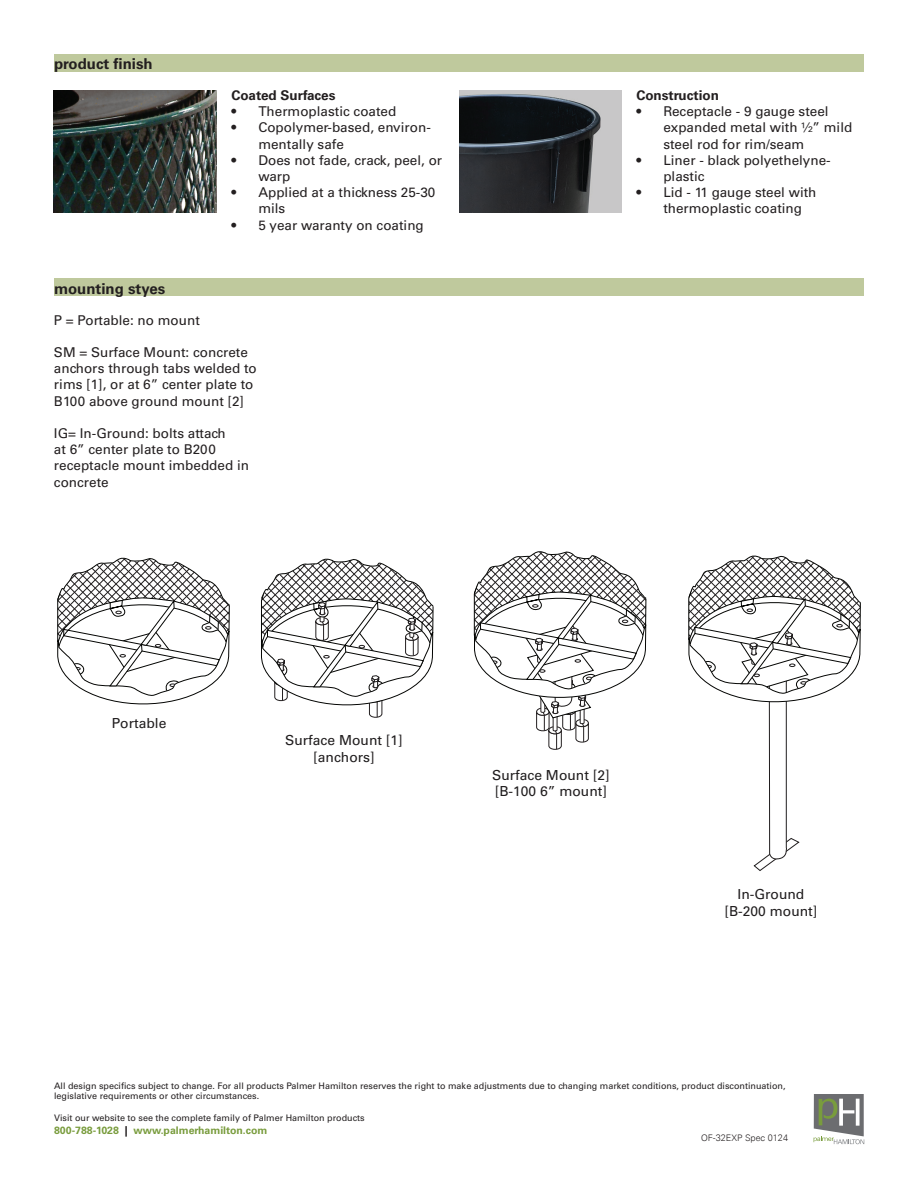
<style>
.page{position:relative;width:918px;height:1188px;background:#fff}
.page>*{position:absolute;margin:0;border:0;box-sizing:border-box;transform-origin:0 0}
.t1{font:700 15px "Univers LT Std";color:#231f20}
.t2{font:13.8px/16.6px "Univers LT Std";color:#201d1e;text-align:center}
.t3{font:13.5px/16.2px "Univers LT Std";color:#231f20}
.t4{font:700 13.5px "Univers LT Std";color:#231f20}
.t5{font:700 10.5px "Univers LT Std";color:#799c3d}
.t6{font:9px/10.8px "Univers LT Std";color:#231f20}
.t7{font:300 9px "Univers Next Pro";color:#231f20}
.s1{font-weight:900;color:#231f20}
</style>
<div class="page">
<svg style="left:814px;top:1094px;width:50px;height:50px"></svg>
<div style="left:54px;top:54px;width:810px;height:18px;background:#bfc99d"></div>
<div style="left:54px;top:278px;width:810px;height:18px;background:#bfc99d"></div>
<img style="left:54px;top:90px;width:162px;height:122px">
<img style="left:459px;top:90px;width:162px;height:122px">
<svg style="left:261px;top:558px;width:173px;height:160px"></svg>
<svg style="left:57px;top:557px;width:173px;height:148px"></svg>
<svg style="left:473px;top:551px;width:174px;height:199px"></svg>
<svg style="left:688px;top:555px;width:173px;height:316px"></svg>
<p class="t1" style="left:54px;top:55px;width:100px">product finish</p>
<p class="t1" style="left:54px;top:280px;width:113px">mounting styes</p>
<p class="t4" style="left:231px;top:87px;width:106px">Coated Surfaces</p>
<p class="t3" style="left:231px;top:103px;width:167px">• Thermoplastic coated</p>
<p class="t3" style="left:258px;top:120px;width:174px;text-indent:-27px">• Copolymer-based, environ&shy;mentally safe</p>
<p class="t3" style="left:258px;top:152px;width:185px;text-indent:-27px">• Does not fade, crack, peel, or warp</p>
<p class="t3" style="left:258px;top:184px;width:179px;text-indent:-27px">• Applied at a thickness 25-30 mils</p>
<p class="t3" style="left:231px;top:217px;width:194px">• 5 year waranty on coating</p>
<p class="t3" style="left:54px;top:312px;width:147px">P = Portable: no mount</p>
<p class="t3" style="left:54px;top:344px;width:204px">SM = Surface Mount: concrete anchors through tabs welded to rims [1], or at 6” center plate to<br>B100 above ground mount [2]</p>
<p class="t3" style="left:54px;top:425px;width:197px">IG= In-Ground: bolts attach<br>at 6” center plate to B200 receptacle mount imbedded in concrete</p>
<p class="t4" style="left:636px;top:87px;width:84px">Construction</p>
<p class="t3" style="left:663px;top:103px;width:191px;text-indent:-27px">• Receptacle - 9 gauge steel expanded metal with ½” mild steel rod for rim/seam</p>
<p class="t3" style="left:663px;top:152px;width:169px;text-indent:-27px">• Liner - black polyethelyne&shy;plastic</p>
<p class="t3" style="left:663px;top:184px;width:155px;text-indent:-27px">• Lid - 11 gauge steel with thermoplastic coating</p>
<p class="t2" style="left:112px;top:715px;width:56px">Portable</p>
<p class="t2" style="left:285px;top:732px;width:119px">Surface Mount [1] [anchors]</p>
<p class="t2" style="left:492px;top:767px;width:119px;text-align:left">Surface Mount [2] [B-100 6” mount]</p>
<p class="t2" style="left:724px;top:886px;width:95px">In-Ground [B-200 mount]</p>
<p class="t6" style="left:54px;top:1080px;width:733px">All design specifics subject to change. For all products Palmer Hamilton reserves the right to make adjustments due to changing market conditions, product discontinuation, legislative requirements or other circumstances.</p>
<p class="t6" style="left:54px;top:1112px;width:312px">Visit our website to see the complete family of Palmer Hamilton products</p>
<p class="t5" style="left:54px;top:1124px;width:215px">800-788-1028 <span class="s1">|</span> www.palmerhamilton.com</p>
<p class="t7" style="left:701px;top:1132px;width:88px">OF-32EXP Spec 0124</p>
</div>
